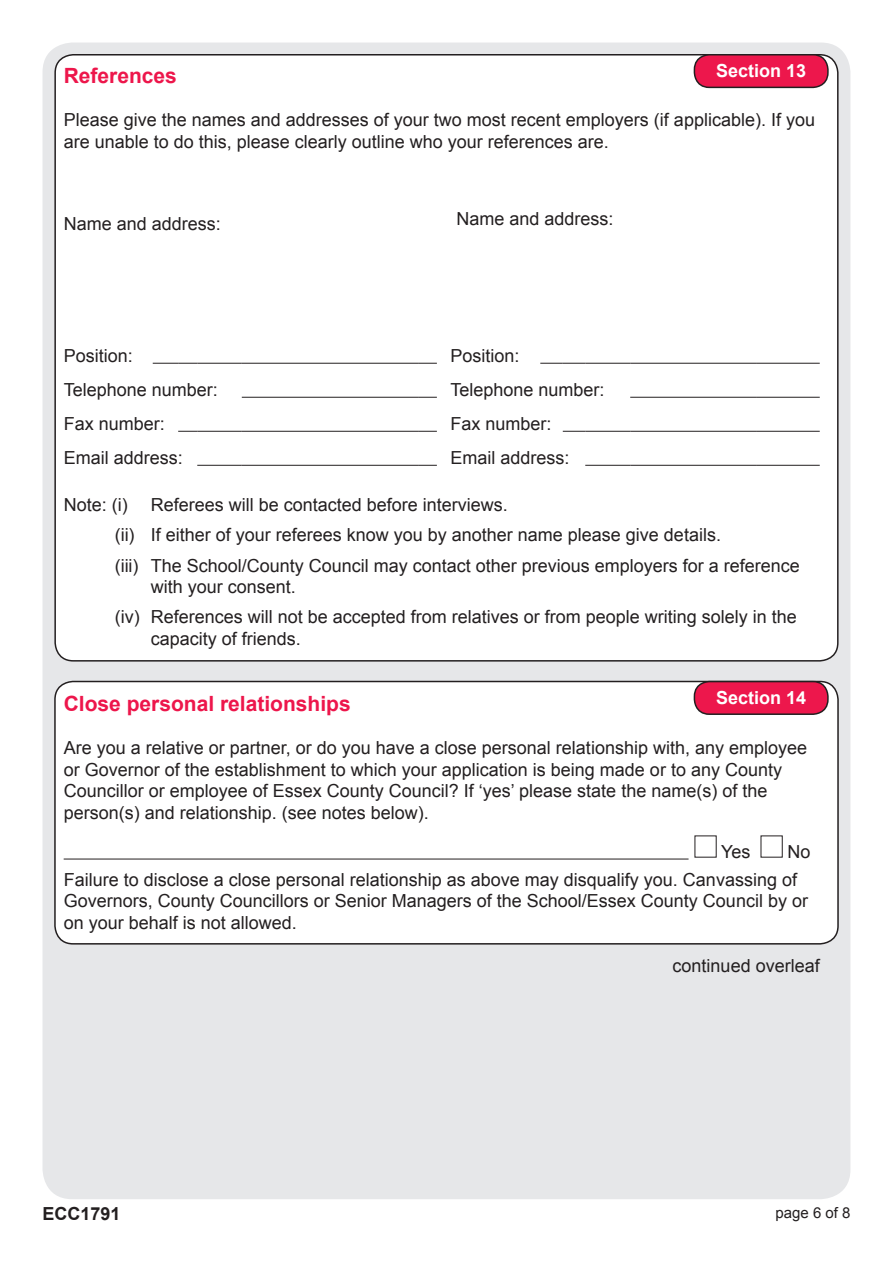
<style>
.page{position:relative;width:893px;height:1263px;background:#fff}
.page>*{position:absolute;margin:0;border:0;box-sizing:border-box;transform-origin:0 0}
.HEADING_1_ARIAL{font:700 21px "Arial";color:#ed164b}
.HEADING_1_ARIAL-2{font:18px/21.6px "Arial";color:#231f20}
.HEADING_1_ARIAL-3{font:700 18px "Arial";color:#fff}
.t1{font:700 18px "Arial";color:#231f20}
.t2{font:15px "Arial";color:#231f20}
</style>
<div class="page">
<div style="left:43px;top:43px;width:807px;height:1156px;background:#e6e7e9;border-radius:30px"></div>
<div style="left:55px;top:55px;width:783px;height:606px;background:#fff;border-radius:18px"></div>
<div style="left:694px;top:55px;width:134px;height:32px;background:#ed174c;border-radius:15px"></div>
<div style="left:694px;top:54px;width:135px;height:34px;border:2px solid #231f20;border-radius:15px"></div>
<div style="left:55px;top:681px;width:783px;height:263px;background:#fff;border-radius:18px"></div>
<div style="left:54px;top:681px;width:785px;height:263px;border:2px solid #231f20;border-radius:18px"></div>
<svg style="left:153px;top:363px;width:44px;height:1px"></svg>
<hr style="left:197px;top:363px;width:45px;height:1px;background:#231f20">
<hr style="left:242px;top:363px;width:177px;height:1px;background:#231f20">
<svg style="left:419px;top:363px;width:18px;height:1px"></svg>
<svg style="left:540px;top:363px;width:45px;height:1px"></svg>
<hr style="left:585px;top:363px;width:45px;height:1px;background:#231f20">
<hr style="left:630px;top:363px;width:126px;height:1px;background:#231f20">
<hr style="left:756px;top:363px;width:64px;height:1px;background:#231f20">
<hr style="left:242px;top:397px;width:177px;height:1px;background:#231f20">
<svg style="left:419px;top:397px;width:18px;height:1px"></svg>
<svg style="left:178px;top:431px;width:19px;height:1px"></svg>
<hr style="left:197px;top:431px;width:45px;height:1px;background:#231f20">
<hr style="left:242px;top:431px;width:177px;height:1px;background:#231f20">
<svg style="left:419px;top:431px;width:18px;height:1px"></svg>
<hr style="left:197px;top:465px;width:45px;height:1px;background:#231f20">
<hr style="left:242px;top:465px;width:177px;height:1px;background:#231f20">
<svg style="left:419px;top:465px;width:18px;height:1px"></svg>
<hr style="left:630px;top:397px;width:126px;height:1px;background:#231f20">
<hr style="left:756px;top:397px;width:64px;height:1px;background:#231f20">
<svg style="left:563px;top:431px;width:22px;height:1px"></svg>
<hr style="left:585px;top:431px;width:45px;height:1px;background:#231f20">
<hr style="left:630px;top:431px;width:126px;height:1px;background:#231f20">
<hr style="left:756px;top:431px;width:64px;height:1px;background:#231f20">
<hr style="left:585px;top:465px;width:45px;height:1px;background:#231f20">
<hr style="left:630px;top:465px;width:126px;height:1px;background:#231f20">
<hr style="left:756px;top:465px;width:64px;height:1px;background:#231f20">
<hr style="left:64px;top:859px;width:624px;height:1px;background:#231f20">
<div style="left:694px;top:681px;width:134px;height:33px;background:#ed174c;border-radius:15px"></div>
<div style="left:694px;top:681px;width:135px;height:34px;border:2px solid #231f20;border-radius:15px"></div>
<p class="HEADING_1_ARIAL" style="left:64px;top:62px;width:115px">References</p>
<p class="HEADING_1_ARIAL-3" style="left:716px;top:59px;width:92px">Section 13</p>
<p class="HEADING_1_ARIAL-2" style="left:64px;top:109px;width:753px">Please give the names and addresses of your two most recent employers (if applicable). If you are unable to do this, please clearly outline who your references are.</p>
<p class="HEADING_1_ARIAL-2" style="left:64px;top:213px;width:159px">Name and address:</p>
<p class="HEADING_1_ARIAL-2" style="left:456px;top:208px;width:159px">Name and address:</p>
<p class="HEADING_1_ARIAL-2" style="left:64px;top:345px;width:71px">Position:</p>
<p class="HEADING_1_ARIAL-2" style="left:450px;top:345px;width:71px">Position:</p>
<p class="HEADING_1_ARIAL-2" style="left:64px;top:379px;width:156px">Telephone number:</p>
<p class="HEADING_1_ARIAL-2" style="left:450px;top:379px;width:156px">Telephone number:</p>
<p class="HEADING_1_ARIAL-2" style="left:64px;top:413px;width:103px">Fax number:</p>
<p class="HEADING_1_ARIAL-2" style="left:450px;top:413px;width:103px">Fax number:</p>
<p class="HEADING_1_ARIAL-2" style="left:64px;top:447px;width:121px">Email address:</p>
<p class="HEADING_1_ARIAL-2" style="left:450px;top:447px;width:121px">Email address:</p>
<p class="HEADING_1_ARIAL-2" style="left:64px;top:494px;width:66px">Note: (i)</p>
<p class="HEADING_1_ARIAL-2" style="left:151px;top:494px;width:359px">Referees will be contacted before interviews.</p>
<p class="HEADING_1_ARIAL-2" style="left:115px;top:524px;width:608px">(ii) If either of your referees know you by another name please give details.</p>
<p class="HEADING_1_ARIAL-2" style="left:151px;top:555px;width:651px;text-indent:-36px">(iii) The School/County Council may contact other previous employers for a reference with your consent.</p>
<p class="HEADING_1_ARIAL-2" style="left:151px;top:606px;width:648px;text-indent:-36px">(iv) References will not be accepted from relatives or from people writing solely in the capacity of friends.</p>
<p class="HEADING_1_ARIAL-3" style="left:716px;top:686px;width:92px">Section 14</p>
<p class="HEADING_1_ARIAL" style="left:64px;top:690px;width:289px">Close personal relationships</p>
<p class="HEADING_1_ARIAL-2" style="left:64px;top:737px;width:745px">Are you a relative or partner, or do you have a close personal relationship with, any employee or Governor of the establishment to which your application is being made or to any County Councillor or employee of Essex County Council? If ‘yes’ please state the name(s) of the person(s) and relationship. (see notes below).</p>
<p class="HEADING_1_ARIAL-2" style="left:721px;top:841px;width:31px">Yes</p>
<p class="HEADING_1_ARIAL-2" style="left:788px;top:841px;width:25px">No</p>
<p class="HEADING_1_ARIAL-2" style="left:64px;top:869px;width:746px">Failure to disclose a close personal relationship as above may disqualify you. Canvassing of<br>Governors, County Councillors or Senior Managers of the School/Essex County Council by or</p>
<p class="HEADING_1_ARIAL-2" style="left:64px;top:912px;width:235px">on your behalf is not allowed.</p>
<p class="HEADING_1_ARIAL-2" style="left:673px;top:955px;width:149px">continued overleaf</p>
<p class="t1" style="left:43px;top:1202px;width:80px">ECC1791</p>
<p class="t2" style="left:775px;top:1202px;width:77px">page 6 of 8</p>
</div>
